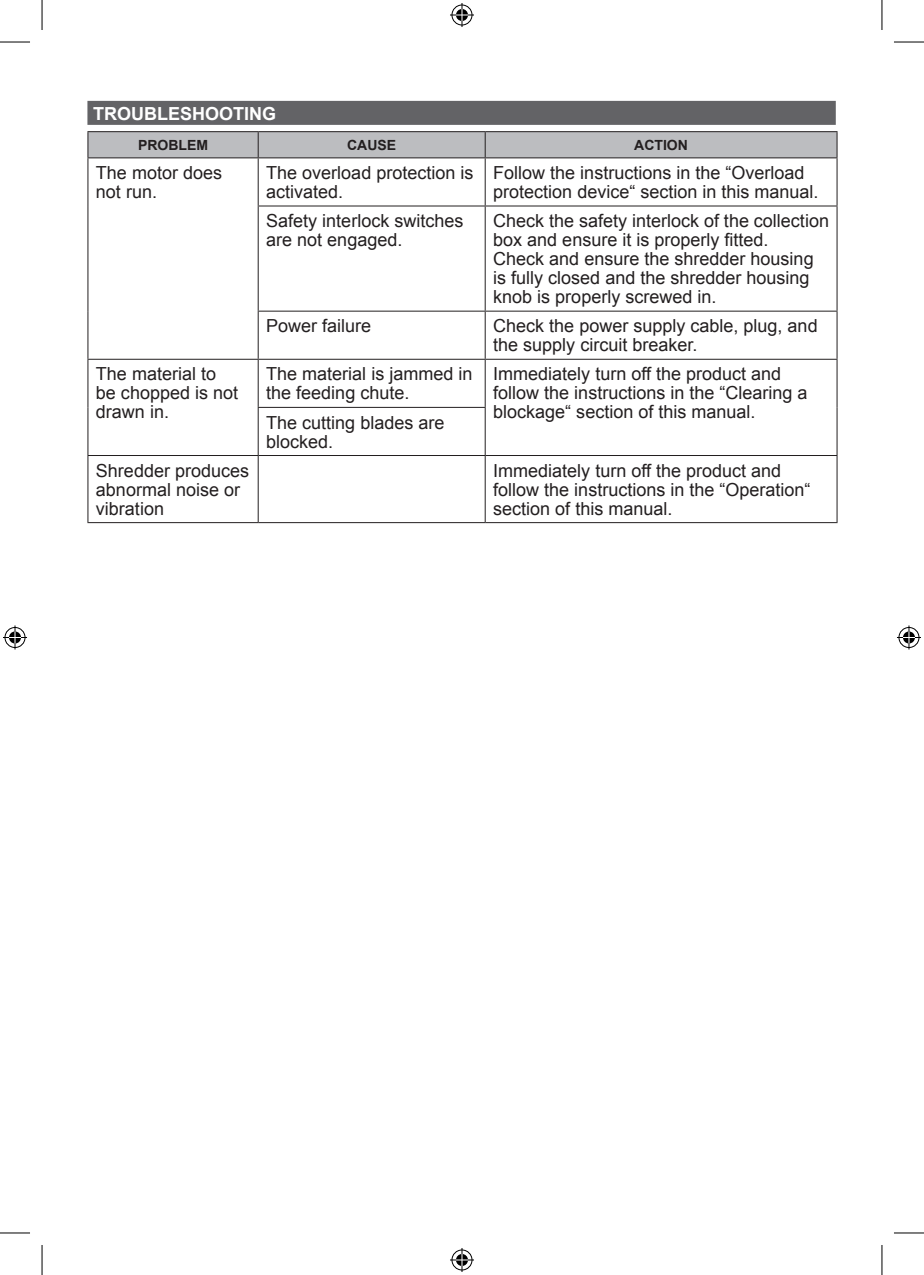
<style>
.page{position:relative;width:924px;height:1275px;background:#fff}
.page>*{position:absolute;margin:0;border:0;box-sizing:border-box;transform-origin:0 0}
.Table_Text_-_Normal{font:18px/19px "Arial";color:#231f20}
.Heading_-_All_Caps{font:700 18px "Arial";color:#fff}
.Table_Heading{font:700 14px "Arial";color:#231f20}
</style>
<div class="page">
<div style="left:87px;top:101px;width:748px;height:24px;background:#636366"></div>
<hr style="left:87px;top:158px;width:1px;height:48px;background:#231f20">
<hr style="left:257px;top:158px;width:1px;height:47px;background:#231f20">
<hr style="left:484px;top:158px;width:1px;height:47px;background:#231f20">
<hr style="left:836px;top:158px;width:1px;height:47px;background:#231f20">
<hr style="left:87px;top:206px;width:1px;height:105px;background:#231f20">
<hr style="left:257px;top:205px;width:228px;height:1px;background:#231f20">
<hr style="left:257px;top:206px;width:1px;height:105px;background:#231f20">
<hr style="left:485px;top:205px;width:352px;height:1px;background:#231f20">
<hr style="left:484px;top:206px;width:1px;height:105px;background:#231f20">
<hr style="left:836px;top:206px;width:1px;height:105px;background:#231f20">
<hr style="left:87px;top:311px;width:1px;height:48px;background:#231f20">
<hr style="left:257px;top:311px;width:228px;height:1px;background:#231f20">
<hr style="left:257px;top:312px;width:1px;height:47px;background:#231f20">
<hr style="left:485px;top:311px;width:352px;height:1px;background:#231f20">
<hr style="left:484px;top:312px;width:1px;height:47px;background:#231f20">
<hr style="left:836px;top:312px;width:1px;height:47px;background:#231f20">
<hr style="left:87px;top:359px;width:171px;height:1px;background:#231f20">
<hr style="left:87px;top:360px;width:1px;height:47px;background:#231f20">
<hr style="left:258px;top:359px;width:227px;height:1px;background:#231f20">
<hr style="left:257px;top:360px;width:1px;height:47px;background:#231f20">
<hr style="left:485px;top:359px;width:352px;height:1px;background:#231f20">
<hr style="left:484px;top:360px;width:1px;height:47px;background:#231f20">
<hr style="left:836px;top:360px;width:1px;height:47px;background:#231f20">
<hr style="left:87px;top:407px;width:1px;height:48px;background:#231f20">
<hr style="left:257px;top:407px;width:228px;height:1px;background:#231f20">
<hr style="left:257px;top:408px;width:1px;height:47px;background:#231f20">
<hr style="left:484px;top:408px;width:1px;height:47px;background:#231f20">
<hr style="left:836px;top:407px;width:1px;height:48px;background:#231f20">
<hr style="left:87px;top:455px;width:171px;height:1px;background:#231f20">
<hr style="left:87px;top:456px;width:1px;height:66px;background:#231f20">
<hr style="left:258px;top:455px;width:227px;height:1px;background:#231f20">
<hr style="left:257px;top:456px;width:1px;height:66px;background:#231f20">
<hr style="left:485px;top:455px;width:352px;height:1px;background:#231f20">
<hr style="left:484px;top:456px;width:1px;height:66px;background:#231f20">
<hr style="left:836px;top:456px;width:1px;height:66px;background:#231f20">
<hr style="left:258px;top:522px;width:227px;height:1px;background:#231f20">
<hr style="left:485px;top:522px;width:352px;height:1px;background:#231f20">
<hr style="left:87px;top:522px;width:171px;height:1px;background:#231f20">
<hr style="left:87px;top:131px;width:171px;height:1px;background:#231f20">
<hr style="left:258px;top:131px;width:227px;height:1px;background:#231f20">
<hr style="left:485px;top:131px;width:352px;height:1px;background:#231f20">
<svg style="left:87px;top:132px;width:750px;height:26px;background:#b6b7ba"></svg>
<hr style="left:0;top:42px;width:30px;height:1px;background:#000">
<hr style="left:893px;top:42px;width:30px;height:1px;background:#000">
<hr style="left:0;top:1232px;width:30px;height:1px;background:#000">
<hr style="left:893px;top:1232px;width:30px;height:1px;background:#000">
<hr style="left:42px;top:0;width:1px;height:30px;background:#000">
<hr style="left:42px;top:1245px;width:1px;height:30px;background:#000">
<hr style="left:881px;top:0;width:1px;height:30px;background:#000">
<hr style="left:881px;top:1245px;width:1px;height:30px;background:#000">
<svg style="left:450px;top:3px;width:24px;height:24px"></svg>
<svg style="left:450px;top:1248px;width:24px;height:24px"></svg>
<svg style="left:3px;top:625px;width:24px;height:24px"></svg>
<svg style="left:897px;top:625px;width:23px;height:24px"></svg>
<p class="Heading_-_All_Caps" style="left:93px;top:101px;width:185px">TROUBLESHOOTING</p>
<p class="Table_Heading" style="left:138px;top:136px;width:71px">PROBLEM</p>
<p class="Table_Heading" style="left:347px;top:136px;width:50px">CAUSE</p>
<p class="Table_Heading" style="left:634px;top:136px;width:55px">ACTION</p>
<p class="Table_Text_-_Normal" style="left:96px;top:163px;width:128px">The motor does not run.</p>
<p class="Table_Text_-_Normal" style="left:266px;top:163px;width:209px">The overload protection is activated.</p>
<p class="Table_Text_-_Normal" style="left:493px;top:163px;width:327px">Follow the instructions in the “Overload protection device“ section in this manual.</p>
<p class="Table_Text_-_Normal" style="left:266px;top:211px;width:199px">Safety interlock switches are not engaged.</p>
<p class="Table_Text_-_Normal" style="left:493px;top:211px;width:337px">Check the safety interlock of the collection box and ensure it is properly fitted.</p>
<p class="Table_Text_-_Normal" style="left:493px;top:249px;width:322px">Check and ensure the shredder housing is fully closed and the shredder housing knob is properly screwed in.</p>
<p class="Table_Text_-_Normal" style="left:266px;top:317px;width:107px">Power failure</p>
<p class="Table_Text_-_Normal" style="left:493px;top:317px;width:326px">Check the power supply cable, plug, and the supply circuit breaker.</p>
<p class="Table_Text_-_Normal" style="left:96px;top:365px;width:144px">The material to be chopped is not drawn in.</p>
<p class="Table_Text_-_Normal" style="left:266px;top:365px;width:208px">The material is jammed in the feeding chute.</p>
<p class="Table_Text_-_Normal" style="left:493px;top:365px;width:316px">Immediately turn off the product and follow the instructions in the “Clearing a blockage“ section of this manual.</p>
<p class="Table_Text_-_Normal" style="left:266px;top:413px;width:180px">The cutting blades are blocked.</p>
<p class="Table_Text_-_Normal" style="left:96px;top:461px;width:155px">Shredder produces abnormal noise or vibration</p>
<p class="Table_Text_-_Normal" style="left:493px;top:461px;width:319px">Immediately turn off the product and follow the instructions in the “Operation“ section of this manual.</p>
</div>
